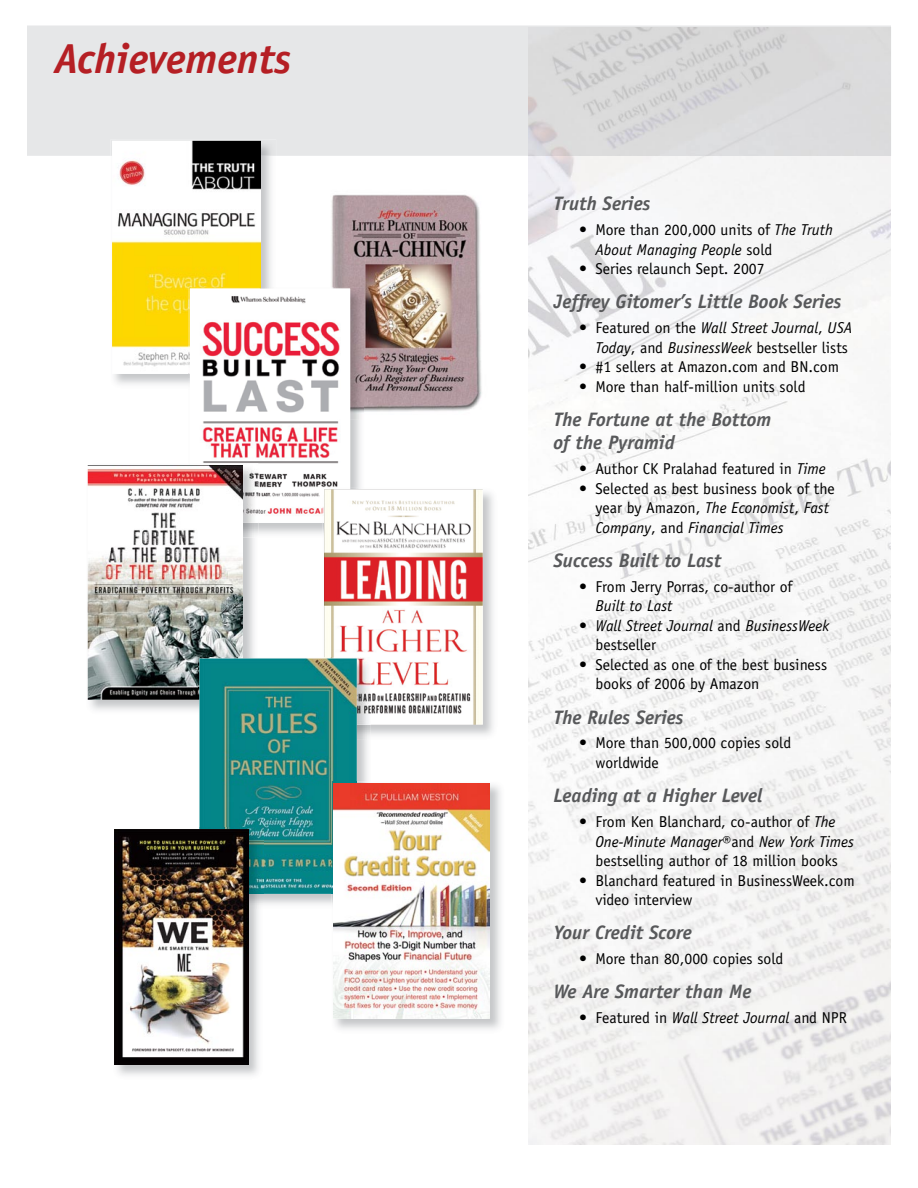
<style>
.page{position:relative;width:918px;height:1188px;background:#fff}
.page>*{position:absolute;margin:0;border:0;box-sizing:border-box;transform-origin:0 0}
.t1{font:italic 700 42px "Officina Sans";color:#b51f24}
.t2{font:italic 700 19.5px/23.4px "Officina Sans";color:#58595b}
.t3{font:15.75px/19.5px "Officina Sans";color:#000}
.t4{font:italic 15.75px/19.5px "Officina Sans";color:#000;text-align:right}
.s1{font-style:italic}
.s2{font-style:normal}
</style>
<div class="page">
<img style="left:528px;top:156px;width:363px;height:989px">
<svg style="left:27px;top:26px;width:864px;height:130px;background:#e0e1e1"></svg>
<img style="left:111px;top:139px;width:165px;height:245px">
<img style="left:112px;top:141px;width:149px;height:233px">
<img style="left:331px;top:194px;width:151px;height:218px">
<svg style="left:261px;top:287px;width:15px;height:2px"></svg>
<svg style="left:188px;top:374px;width:2px;height:10px"></svg>
<img style="left:258px;top:420px;width:103px;height:114px">
<img style="left:188px;top:287px;width:73px;height:87px">
<img style="left:331px;top:287px;width:33px;height:133px">
<img style="left:190px;top:289px;width:160px;height:234px">
<img style="left:190px;top:463px;width:68px;height:60px">
<img style="left:88px;top:465px;width:155px;height:235px">
<img style="left:323px;top:488px;width:27px;height:35px">
<img style="left:324px;top:489px;width:159px;height:236px">
<img style="left:198px;top:657px;width:45px;height:43px">
<img style="left:323px;top:657px;width:48px;height:83px">
<img style="left:324px;top:657px;width:47px;height:68px">
<img style="left:200px;top:659px;width:157px;height:235px">
<img style="left:114px;top:829px;width:145px;height:246px">
<img style="left:198px;top:828px;width:65px;height:81px">
<img style="left:200px;top:828px;width:63px;height:66px">
<img style="left:115px;top:830px;width:133px;height:235px">
<img style="left:333px;top:783px;width:168px;height:246px">
<img style="left:332px;top:782px;width:25px;height:112px">
<img style="left:333px;top:783px;width:156px;height:235px">
<h1 class="t1" style="left:54px;top:34px;width:239px">Achievements</h1>
<p class="t2" style="left:554px;top:192px;width:98px">Truth Series</p>
<p class="t3" style="left:596px;top:220px;width:239px;text-indent:-16px">• More than 200,000 units of <span class="s1">The Truth<br>About Managing People</span> sold</p>
<p class="t3" style="left:579px;top:259px;width:187px">• Series relaunch Sept. 2007</p>
<p class="t2" style="left:554px;top:290px;width:289px">Jeffrey Gitomer’s Little Book Series</p>
<p class="t4" style="left:579px;top:318px;width:275px"><span class="s2">• Featured on the</span> Wall Street Journal<span class="s2">,</span> USA<br>Today<span class="s2">, and</span> BusinessWeek <span class="s2">bestseller lists</span></p>
<p class="t3" style="left:579px;top:357px;width:262px">• #1 sellers at Amazon.com and BN.com</p>
<p class="t3" style="left:579px;top:377px;width:228px">• More than half-million units sold</p>
<p class="t2" style="left:554px;top:408px;width:219px">The Fortune at the Bottom of the Pyramid</p>
<p class="t3" style="left:579px;top:459px;width:248px">• Author CK Pralahad featured in <span class="s1">Time</span></p>
<p class="t3" style="left:596px;top:479px;width:241px;text-indent:-16px">• Selected as best business book of the year by Amazon, <span class="s1">The Economist</span>, <span class="s1">Fast<br>Company</span>, and <span class="s1">Financial Times</span></p>
<p class="t2" style="left:554px;top:549px;width:169px">Success Built to Last</p>
<p class="t3" style="left:579px;top:577px;width:215px">• From Jerry Porras, co-author of</p>
<p class="t4" style="left:596px;top:596px;width:78px">Built to Last</p>
<p class="t4" style="left:596px;top:616px;width:235px;text-align:left;text-indent:-16px"><span class="s2">•</span> Wall Street Journal <span class="s2">and</span> BusinessWeek <span class="s2">bestseller</span></p>
<p class="t3" style="left:596px;top:655px;width:233px;text-indent:-16px">• Selected as one of the best business books of 2006 by Amazon</p>
<p class="t2" style="left:554px;top:705px;width:132px">The Rules Series</p>
<p class="t3" style="left:596px;top:733px;width:197px;text-indent:-16px">• More than 500,000 copies sold worldwide</p>
<p class="t2" style="left:554px;top:784px;width:211px">Leading at a Higher Level</p>
<p class="t3" style="left:596px;top:812px;width:260px;text-indent:-16px">• From Ken Blanchard, co-author of <span class="s1">The<br>One-Minute Manager</span>®and <span class="s1">New York Times </span>bestselling author of 18 million books</p>
<p class="t3" style="left:596px;top:871px;width:261px;text-indent:-16px">• Blanchard featured in BusinessWeek.com video interview</p>
<p class="t2" style="left:554px;top:921px;width:140px">Your Credit Score</p>
<p class="t3" style="left:579px;top:949px;width:206px">• More than 80,000 copies sold</p>
<p class="t2" style="left:554px;top:980px;width:199px">We Are Smarter than Me</p>
<p class="t3" style="left:579px;top:1008px;width:269px">• Featured in <span class="s1">Wall Street Journal</span> and NPR</p>
</div>
